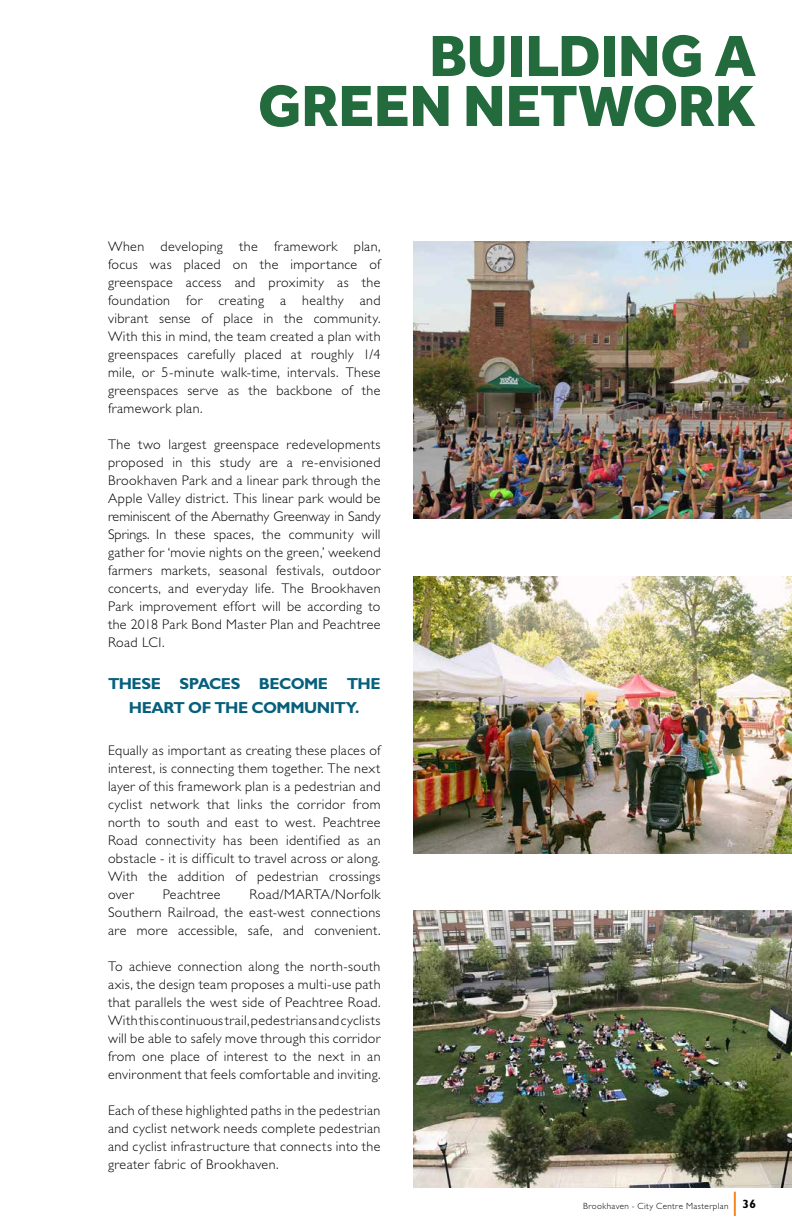
<style>
.page{position:relative;width:792px;height:1224px;background:#fff}
.page>*{position:absolute;margin:0;border:0;box-sizing:border-box;transform-origin:0 0}
.t1{font:800 60px/50px "Effra";letter-spacing:-.005em;color:#236a3c;text-align:right}
.t2{font:700 16px/24px "Gill Sans Std";letter-spacing:-.03em;color:#065f7c;text-align:center}
.t3{font:300 14px/18px "Gill Sans Std";letter-spacing:.025em;color:#000;text-align:justify}
.t4{font:300 9px "Gill Sans Std";letter-spacing:.045em;color:#000}
.s1{font-weight:700;font-size:12px}
</style>
<div class="page">
<hr style="left:734px;top:1192px;width:2px;height:24px;background:#f6871f">
<img style="left:413px;top:911px;width:379px;height:277px">
<img style="left:413px;top:241px;width:379px;height:277px">
<img style="left:413px;top:576px;width:379px;height:277px">
<h1 class="t1" style="left:258px;top:30px;width:500px">BUILDING A<br>GREEN NETWORK</h1>
<p class="t3" style="left:108px;top:237px;width:274px">When developing the framework plan, focus was placed on the importance of greenspace access and proximity as the foundation for creating a healthy and vibrant sense of place in the community.<br>With this in mind, the team created a plan with greenspaces carefully placed at roughly 1/4 mile, or 5-minute walk-time, intervals. These greenspaces serve as the backbone of the framework plan.</p>
<p class="t3" style="left:108px;top:435px;width:274px">The two largest greenspace redevelopments proposed in this study are a re-envisioned Brookhaven Park and a linear park through the Apple Valley district. This linear park would be reminiscent of the Abernathy Greenway in Sandy Springs. In these spaces, the community will gather for ‘movie nights on the green,’ weekend farmers markets, seasonal festivals, outdoor concerts, and everyday life. The Brookhaven Park improvement effort will be according to the 2018 Park Bond Master Plan and Peachtree Road LCI.</p>
<p class="t2" style="left:108px;top:671px;width:274px">THESE SPACES BECOME THE<br>HEART OF THE COMMUNITY.</p>
<p class="t3" style="left:108px;top:741px;width:274px">Equally as important as creating these places of interest, is connecting them together. The next layer of this framework plan is a pedestrian and cyclist network that links the corridor from north to south and east to west. Peachtree Road connectivity has been identified as an obstacle - it is difficult to travel across or along.<br>With the addition of pedestrian crossings over</p>
<p class="t3" style="left:108px;top:885px;width:274px;text-indent:142px">Road/MARTA/Norfolk Southern Railroad, the east-west connections are more accessible, safe, and convenient.</p>
<p class="t3" style="left:108px;top:957px;width:274px">To achieve connection along the north-south axis, the design team proposes a multi-use path that parallels the west side of Peachtree Road.<br>With this continuous trail, pedestrians and cyclists will be able to safely move through this corridor from one place of interest to the next in an environment that feels comfortable and inviting.</p>
<p class="t3" style="left:108px;top:1101px;width:274px">Each of these highlighted paths in the pedestrian and cyclist network needs complete pedestrian and cyclist infrastructure that connects into the greater fabric of Brookhaven.</p>
<p class="t3" style="left:163px;top:885px;width:59px">Peachtree</p>
<p class="t4" style="left:583px;top:1201px;width:174px">Brookhaven - City Centre Masterplan <span class="s1">36</span></p>
</div>
